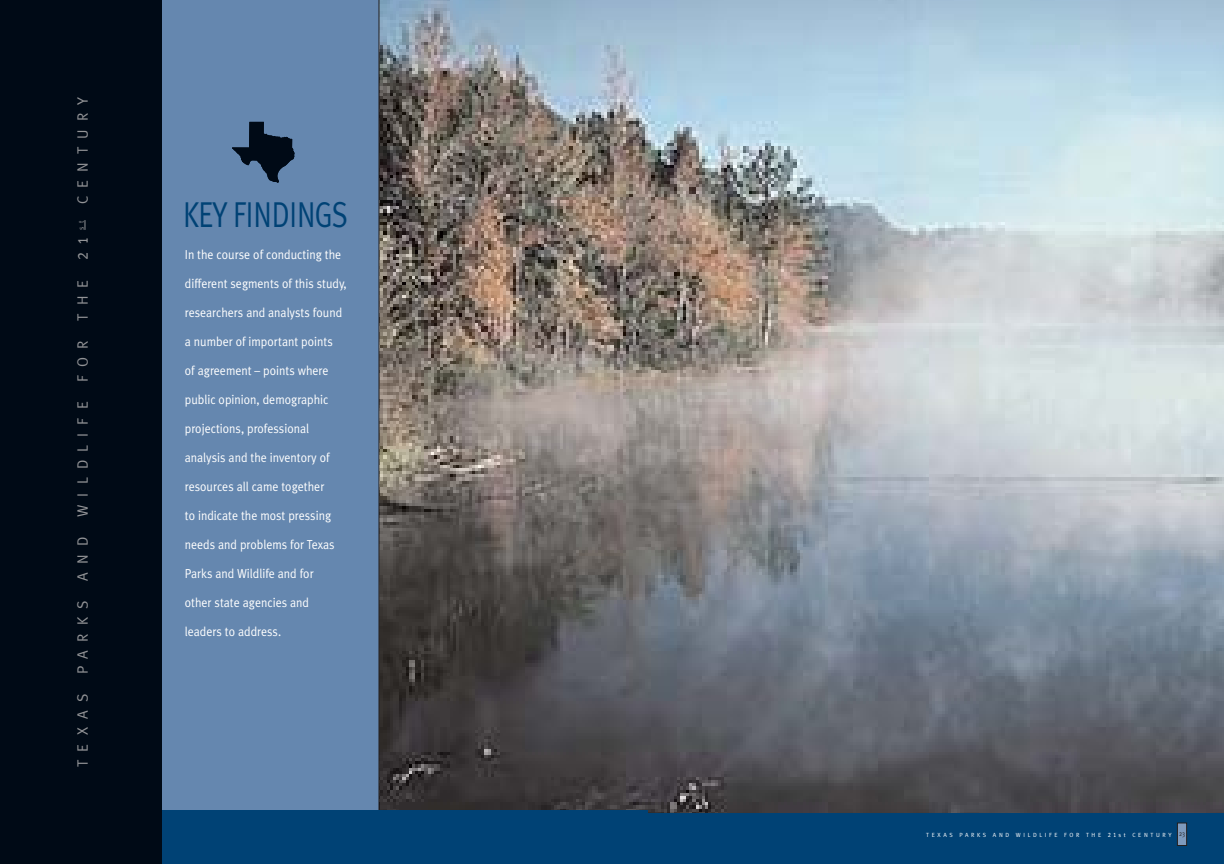
<style>
.page{position:relative;width:1224px;height:864px;background:#fff}
.page>*{position:absolute;margin:0;border:0;box-sizing:border-box;transform-origin:0 0}
.t1{font:36px "Meta Plus Normal";letter-spacing:-.025em;color:#004275;scale:.8 1}
.t2{font:15px "Meta Plus Normal";letter-spacing:.545em;color:#939497}
.t3{font:13px "Meta Plus Normal";color:#fff;scale:.92 1}
.t4{font:6px "Meta Plus Normal";letter-spacing:.435em;color:#fff}
.s1{font-size:18.8px}
.s2{font-size:8.1px}
</style>
<div class="page">
<div style="left:648px;top:810px;width:576px;height:54px;background:#004275"></div>
<div style="left:1177px;top:823px;width:10px;height:23px;background:#7e9abd"></div>
<div style="left:1177px;top:822px;width:10px;height:24px;border:1px solid #231f1f"></div>
<img style="left:379px;top:0;width:845px;height:813px">
<div style="left:162px;top:0;width:217px;height:864px;background:#6587af"></div>
<hr style="left:378px;top:0;width:1px;height:813px;background:#231f1f">
<div style="left:162px;top:810px;width:486px;height:54px;background:#004275"></div>
<div style="left:0;top:0;width:162px;height:864px;background:#000a16"></div>
<svg style="left:232px;top:122px;width:63px;height:61px"></svg>
<p class="t2" style="left:77px;top:230px;width:135px;rotate:-90deg"><sup>st</sup> CENTURY</p>
<p class="t2" style="left:77px;top:321px;width:84px;rotate:-90deg">THE <span class="s1">21</span></p>
<p class="t2" style="left:77px;top:382px;width:43px;rotate:-90deg">FOR</p>
<p class="t2" style="left:77px;top:517px;width:117px;rotate:-90deg">WILDLIFE</p>
<p class="t2" style="left:77px;top:581px;width:46px;rotate:-90deg">AND</p>
<p class="t2" style="left:77px;top:674px;width:75px;rotate:-90deg">PARKS</p>
<p class="t2" style="left:77px;top:767px;width:75px;rotate:-90deg">TEXAS</p>
<h1 class="t1" style="left:183px;top:202px;width:208px">KEY FINDINGS</h1>
<p class="t3" style="left:185px;top:250px;width:171px">In the course of conducting the</p>
<p class="t3" style="left:185px;top:279px;width:178px">different segments of this study,</p>
<p class="t3" style="left:185px;top:308px;width:173px">researchers and analysts found</p>
<p class="t3" style="left:185px;top:337px;width:162px">a number of important points</p>
<p class="t3" style="left:185px;top:366px;width:158px">of agreement – points where</p>
<p class="t3" style="left:185px;top:395px;width:158px">public opinion, demographic</p>
<p class="t3" style="left:185px;top:424px;width:137px">projections, professional</p>
<p class="t3" style="left:185px;top:453px;width:159px">analysis and the inventory of</p>
<p class="t3" style="left:185px;top:482px;width:153px">resources all came together</p>
<p class="t3" style="left:185px;top:511px;width:161px">to indicate the most pressing</p>
<p class="t3" style="left:185px;top:540px;width:164px">needs and problems for Texas</p>
<p class="t3" style="left:185px;top:569px;width:142px">Parks and Wildlife and for</p>
<p class="t3" style="left:185px;top:598px;width:136px">other state agencies and</p>
<p class="t3" style="left:185px;top:627px;width:106px">leaders to address.</p>
<p class="t4" style="left:926px;top:833px;width:260px">TEXAS PARKS AND WILDLIFE FOR THE <span class="s2">21</span> st CENTURY <sup>23</sup></p>
</div>
